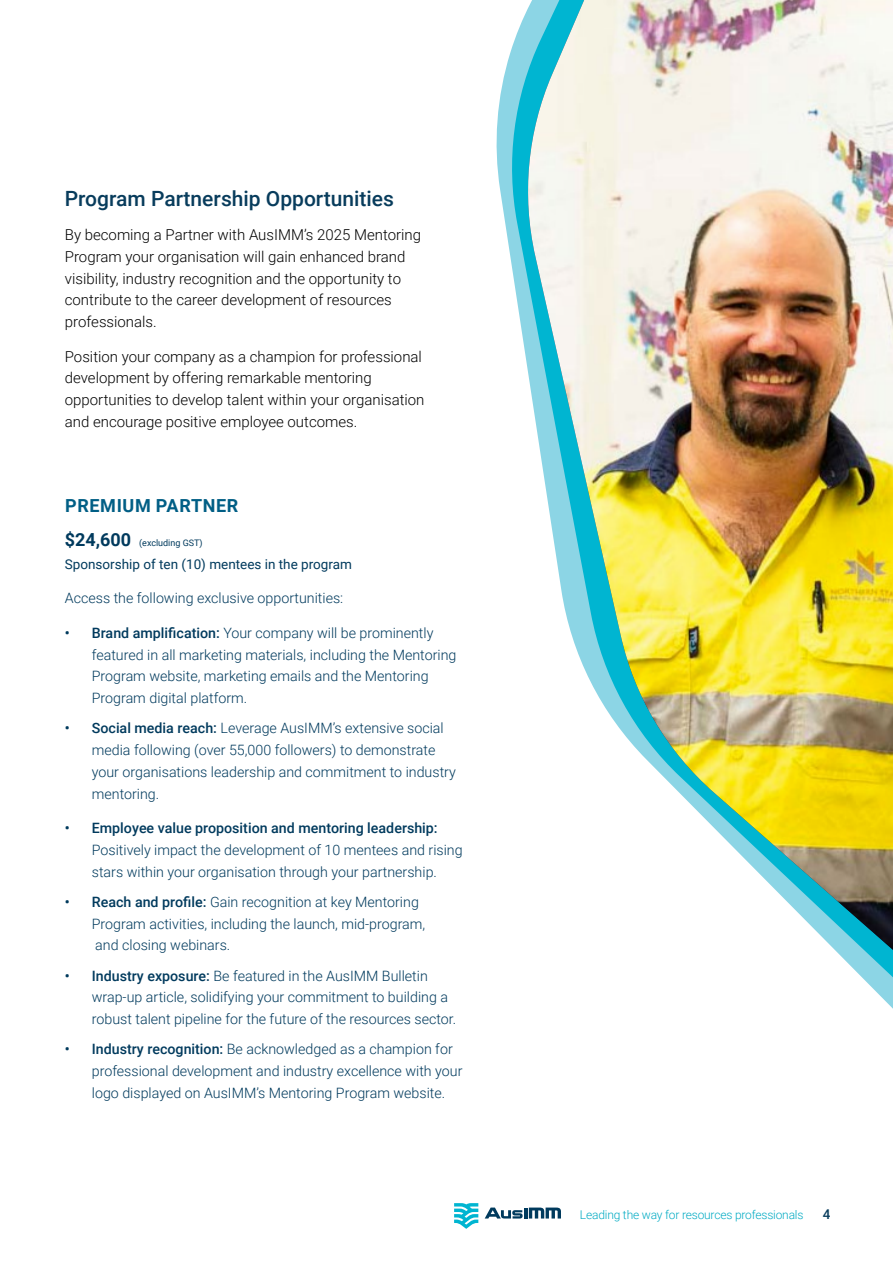
<style>
.page{position:relative;width:893px;height:1263px;background:#fff}
.page>*{position:absolute;margin:0;border:0;box-sizing:border-box;transform-origin:0 0}
.t1{font:500 21px "Roboto";color:#083c5c}
.t2{font:700 18px "Roboto";letter-spacing:.035em;color:#005e85}
.t3{font:300 15px/21.8px "Roboto";color:#000}
.t4{font:300 14.25px/21.8px "Roboto";color:#003a5d}
.t5{font:500 14.25px "Roboto";color:#003a5d}
.t6{font:13.5px "Roboto";color:#003a5d}
.t7{font:500 13.5px "Roboto";color:#083c5c}
.t8{font:300 12px "Roboto";letter-spacing:-.015em;color:#00aac3}
.t9{font:9px "Roboto";color:#003a5d}
.s1{font-weight:700;font-size:18px}
.s2{font-weight:500}
</style>
<div class="page">
<svg style="left:485px;top:1207px;width:76px;height:11px"></svg>
<svg style="left:454px;top:1203px;width:24px;height:26px"></svg>
<svg style="left:505px;top:21px;width:17px;height:311px;fill:#8cd5e5"></svg>
<svg style="left:835px;top:950px;width:58px;height:59px"></svg>
<img style="left:522px;top:0;width:371px;height:950px">
<h1 class="t1" style="left:65px;top:183px;width:331px">Program Partnership Opportunities</h1>
<p class="t3" style="left:65px;top:223px;width:358px">By becoming a Partner with AusIMM’s 2025 Mentoring Program your organisation will gain enhanced brand visibility, industry recognition and the opportunity to contribute to the career development of resources professionals.</p>
<p class="t3" style="left:65px;top:345px;width:361px">Position your company as a champion for professional development by offering remarkable mentoring opportunities to develop talent within your organisation and encourage positive employee outcomes.</p>
<p class="t2" style="left:65px;top:493px;width:175px">PREMIUM PARTNER</p>
<p class="t9" style="left:65px;top:537px;width:139px"><span class="s1">$24,600</span> (excluding GST)</p>
<p class="t6" style="left:65px;top:555px;width:289px">Sponsorship of ten (10) mentees in the program</p>
<p class="t4" style="left:65px;top:587px;width:280px">Access the following exclusive opportunities:</p>
<p class="t4" style="left:92px;top:621px;width:366px;text-indent:-27px"><span class="s2">• Brand amplification:</span> Your company will be prominently featured in all marketing materials, including the Mentoring Program website, marketing emails and the Mentoring Program digital platform.</p>
<p class="t4" style="left:92px;top:717px;width:366px;text-indent:-27px"><span class="s2">• Social media reach:</span> Leverage AusIMM’s extensive social media following (over 55,000 followers) to demonstrate your organisations leadership and commitment to industry mentoring.</p>
<p class="t5" style="left:65px;top:818px;width:374px">• Employee value proposition and mentoring leadership:</p>
<p class="t4" style="left:92px;top:838px;width:372px">Positively impact the development of 10 mentees and rising stars within your organisation through your partnership.</p>
<p class="t4" style="left:92px;top:890px;width:335px;text-indent:-27px"><span class="s2">• Reach and profile:</span> Gain recognition at key Mentoring<br>Program activities, including the launch, mid-program, and closing webinars.</p>
<p class="t4" style="left:92px;top:964px;width:366px;text-indent:-27px"><span class="s2">• Industry exposure:</span> Be featured in the AusIMM Bulletin wrap-up article, solidifying your commitment to building a robust talent pipeline for the future of the resources sector.</p>
<p class="t4" style="left:92px;top:1038px;width:372px;text-indent:-27px"><span class="s2">• Industry recognition:</span> Be acknowledged as a champion for professional development and industry excellence with your logo displayed on AusIMM’s Mentoring Program website.</p>
<p class="t8" style="left:580px;top:1206px;width:225px">Leading the way for resources professionals</p>
<p class="t7" style="left:823px;top:1205px;width:9px">4</p>
</div>
